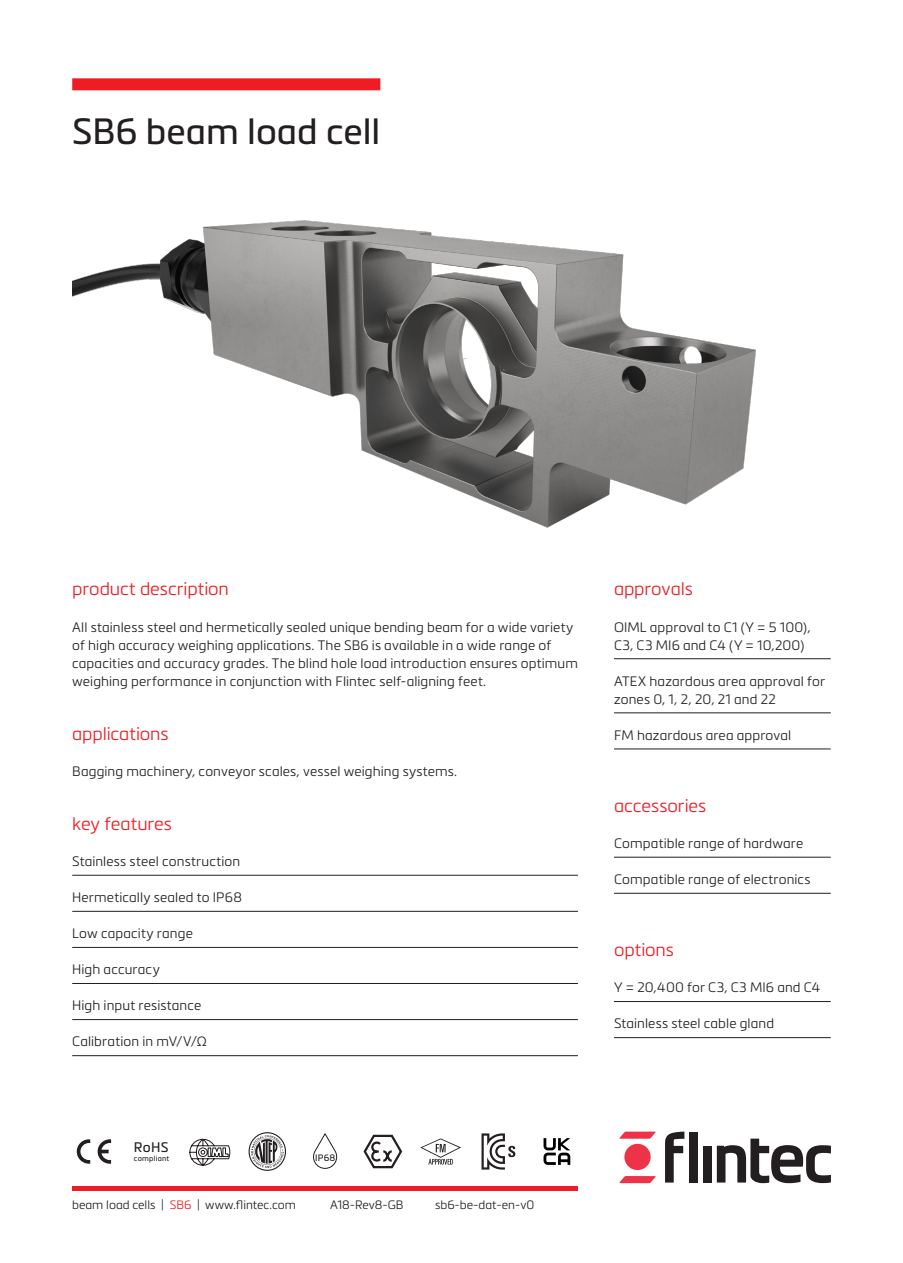
<style>
.page{position:relative;width:903px;height:1263px;background:#fff}
.page>*{position:absolute;margin:0;border:0;box-sizing:border-box;transform-origin:0 0}
.Heading{font:36px "Metronic Pro";color:#231f20}
.Subheading{font:300 18px "Metronic Pro";letter-spacing:-.005em;color:#ee1d23}
.t1{font:13.65px "Metronic Pro";color:#231f20}
.List{font:300 13.5px/18px "Metronic Pro";letter-spacing:.01em;color:#231f20}
.Paragraph{font:300 13.5px/18px "Metronic Pro";letter-spacing:.01em;color:#231f20}
.t2{font:300 12px "Metronic Pro";color:#231f20}
.t3{font:9.15px "Metronic Pro";color:#231f20}
.t4{font:7.5px "Metronic Pro";letter-spacing:.025em;color:#231f20}
.s1{font-family:"Acumin Pro"}
.s2{color:#ee1d23}
</style>
<div class="page">
<svg style="left:665px;top:1132px;width:19px;height:50px"></svg>
<div style="left:688px;top:1131px;width:9px;height:51px;background:#231f20"></div>
<div style="left:702px;top:1146px;width:9px;height:36px;background:#231f20"></div>
<svg style="left:716px;top:1138px;width:114px;height:45px"></svg>
<svg style="left:619px;top:1131px;width:36px;height:52px"></svg>
<div style="left:72px;top:1186px;width:505px;height:5px;background:#ee1d23"></div>
<svg style="left:98px;top:1139px;width:13px;height:25px"></svg>
<svg style="left:77px;top:1139px;width:13px;height:25px"></svg>
<svg style="left:189px;top:1138px;width:41px;height:28px"></svg>
<svg style="left:248px;top:1132px;width:38px;height:39px"></svg>
<svg style="left:313px;top:1133px;width:24px;height:36px"></svg>
<svg style="left:363px;top:1134px;width:40px;height:35px"></svg>
<svg style="left:420px;top:1138px;width:41px;height:26px"></svg>
<svg style="left:481px;top:1133px;width:34px;height:36px"></svg>
<svg style="left:543px;top:1138px;width:27px;height:27px"></svg>
<img style="left:72px;top:220px;width:684px;height:308px">
<div style="left:72px;top:78px;width:308px;height:12px;background:#ee1d23"></div>
<hr style="left:72px;top:875px;width:505px;height:1px;background:#231f20">
<hr style="left:72px;top:911px;width:505px;height:1px;background:#231f20">
<hr style="left:72px;top:947px;width:505px;height:1px;background:#231f20">
<hr style="left:72px;top:983px;width:505px;height:1px;background:#231f20">
<hr style="left:72px;top:1019px;width:505px;height:1px;background:#231f20">
<hr style="left:72px;top:1055px;width:505px;height:1px;background:#231f20">
<hr style="left:613px;top:658px;width:217px;height:1px;background:#231f20">
<hr style="left:613px;top:713px;width:217px;height:1px;background:#231f20">
<hr style="left:613px;top:749px;width:217px;height:1px;background:#231f20">
<hr style="left:613px;top:857px;width:217px;height:1px;background:#231f20">
<hr style="left:613px;top:893px;width:217px;height:1px;background:#231f20">
<hr style="left:613px;top:1001px;width:217px;height:1px;background:#231f20">
<hr style="left:613px;top:1037px;width:217px;height:1px;background:#231f20">
<p class="Heading" style="left:72px;top:106px;width:309px">SB6 beam load cell</p>
<p class="Subheading" style="left:72px;top:577px;width:158px">product description</p>
<p class="Paragraph" style="left:72px;top:617px;width:507px">All stainless steel and hermetically sealed unique bending beam for a wide variety of high accuracy weighing applications. The SB6 is available in a wide range of capacities and accuracy grades. The blind hole load introduction ensures optimum weighing performance in conjunction with Flintec self-aligning feet.</p>
<p class="Subheading" style="left:72px;top:721px;width:98px">applications</p>
<p class="Paragraph" style="left:72px;top:761px;width:386px">Bagging machinery, conveyor scales, vessel weighing systems.</p>
<p class="Subheading" style="left:72px;top:811px;width:101px">key features</p>
<p class="List" style="left:72px;top:852px;width:169px">Stainless steel construction</p>
<p class="List" style="left:72px;top:888px;width:171px">Hermetically sealed to IP68</p>
<p class="List" style="left:72px;top:924px;width:122px">Low capacity range</p>
<p class="List" style="left:72px;top:960px;width:89px">High accuracy</p>
<p class="List" style="left:72px;top:996px;width:130px">High input resistance</p>
<p class="List" style="left:72px;top:1032px;width:136px">Calibration in mV/V/<span class="s1">Ω</span></p>
<p class="Subheading" style="left:613px;top:577px;width:80px">approvals</p>
<p class="List" style="left:613px;top:617px;width:198px">OIML approval to C1 (Y = 5 100),<br>C3, C3 MI6 and C4 (Y = 10,200)</p>
<p class="List" style="left:613px;top:671px;width:212px">ATEX hazardous area approval for zones 0, 1, 2, 20, 21 and 22</p>
<p class="List" style="left:613px;top:725px;width:179px">FM hazardous area approval</p>
<p class="Subheading" style="left:613px;top:793px;width:94px">accessories</p>
<p class="List" style="left:613px;top:834px;width:191px">Compatible range of hardware</p>
<p class="List" style="left:613px;top:870px;width:198px">Compatible range of electronics</p>
<p class="Subheading" style="left:613px;top:938px;width:61px">options</p>
<p class="List" style="left:613px;top:978px;width:208px">Y = 20,400 for C3, C3 MI6 and C4</p>
<p class="List" style="left:613px;top:1014px;width:161px">Stainless steel cable gland</p>
<p class="t1" style="left:134px;top:1137px;width:36px">RoHS</p>
<p class="t4" style="left:134px;top:1152px;width:37px">compliant</p>
<p class="t3" style="left:315px;top:1151px;width:22px">IP68</p>
<p class="t2" style="left:72px;top:1196px;width:225px">beam load cells | <span class="s2">SB6</span> | www.flintec.com</p>
<p class="t2" style="left:330px;top:1196px;width:75px">A18-Rev8-GB</p>
<p class="t2" style="left:435px;top:1196px;width:101px">sb6-be-dat-en-v0</p>
</div>
